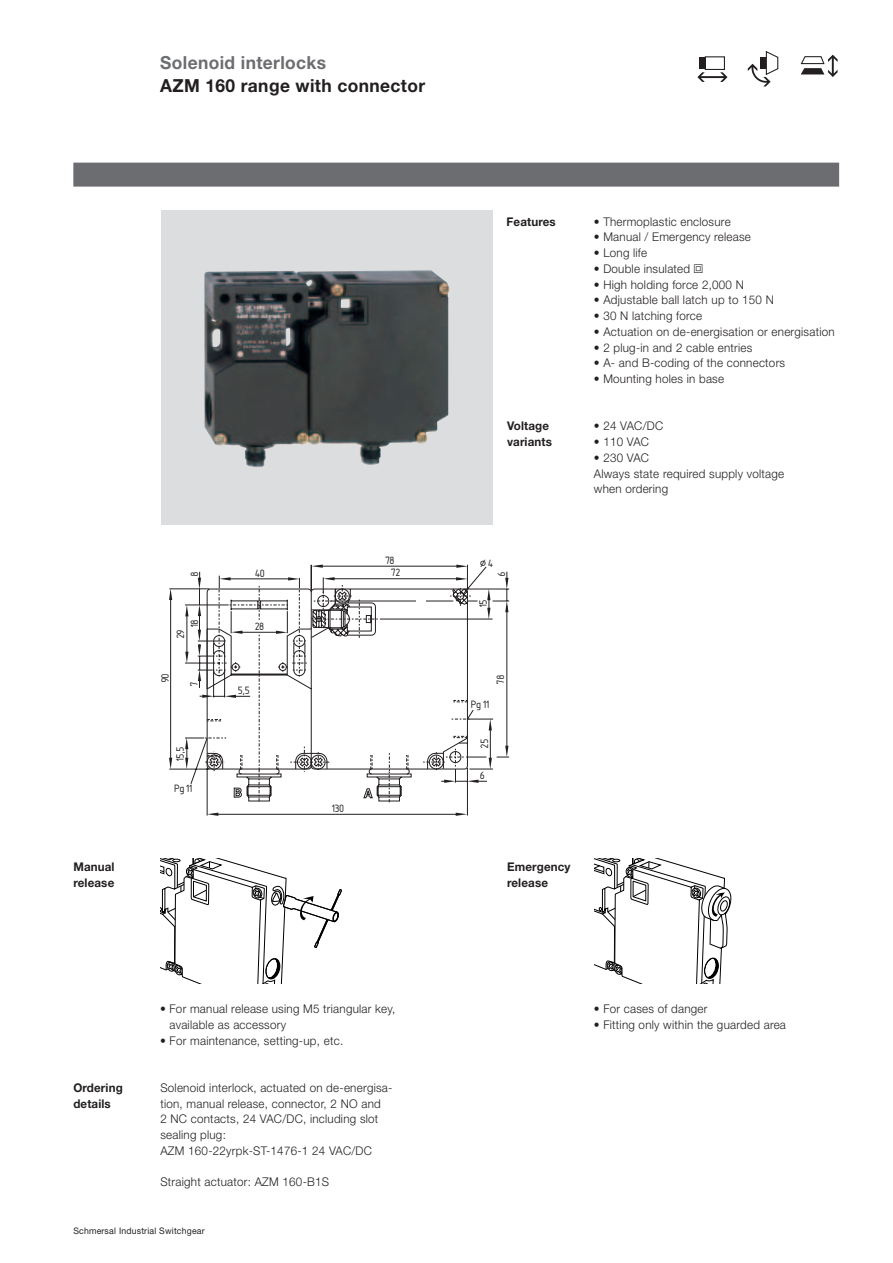
<style>
.page{position:relative;width:893px;height:1263px;background:#fff}
.page>*{position:absolute;margin:0;border:0;box-sizing:border-box;transform-origin:0 0}
.t1{font:700 18px "Helvetica Neue";letter-spacing:.02em;color:#231f20;scale:.96 1}
.t2{font:700 18px "Helvetica Neue";letter-spacing:.02em;color:#6c6d70;scale:.96 1}
.t3{font:16.65px "Isonorm 3098";letter-spacing:-.01em;color:#231f20}
.t4{font:300 12px/15.8px "Helvetica Neue";letter-spacing:.02em;color:#231f20;scale:.96 1}
.t5{font:700 12px/15.8px "Helvetica Neue";letter-spacing:.01em;color:#231f20;scale:.96 1}
.t6{font:9px "Helvetica Neue";letter-spacing:.02em;color:#231f20;scale:.96 1}
.s1{font-family:"Signmaster";font-weight:400}
</style>
<div class="page">
<svg style="left:169px;top:564px;width:340px;height:252px"></svg>
<svg style="left:455px;top:813px;width:12px;height:3px"></svg>
<svg style="left:185px;top:738px;width:3px;height:11px"></svg>
<svg style="left:169px;top:589px;width:3px;height:11px"></svg>
<svg style="left:185px;top:605px;width:3px;height:11px"></svg>
<svg style="left:488px;top:719px;width:4px;height:11px"></svg>
<svg style="left:487px;top:589px;width:3px;height:11px"></svg>
<svg style="left:505px;top:601px;width:3px;height:11px"></svg>
<svg style="left:169px;top:758px;width:3px;height:11px"></svg>
<svg style="left:185px;top:758px;width:3px;height:11px"></svg>
<svg style="left:487px;top:608px;width:3px;height:11px"></svg>
<svg style="left:505px;top:746px;width:3px;height:11px"></svg>
<svg style="left:185px;top:652px;width:3px;height:11px"></svg>
<svg style="left:488px;top:758px;width:4px;height:11px"></svg>
<svg style="left:207px;top:813px;width:11px;height:3px"></svg>
<svg style="left:505px;top:578px;width:3px;height:11px"></svg>
<svg style="left:311px;top:565px;width:12px;height:3px"></svg>
<svg style="left:456px;top:565px;width:12px;height:3px"></svg>
<svg style="left:198px;top:577px;width:280px;height:226px"></svg>
<div style="left:161px;top:210px;width:331px;height:315px;background:#dcdddf"></div>
<img style="left:204px;top:270px;width:245px;height:197px">
<svg style="left:800px;top:55px;width:37px;height:22px"></svg>
<div style="left:698px;top:57px;width:7px;height:12px;background:#231f20"></div>
<div style="left:704px;top:56px;width:21px;height:14px;border:1px solid #231f20"></div>
<svg style="left:697px;top:72px;width:30px;height:10px"></svg>
<svg style="left:747px;top:51px;width:31px;height:35px"></svg>
<svg style="left:160px;top:858px;width:182px;height:126px"></svg>
<svg style="left:594px;top:858px;width:138px;height:126px"></svg>
<div style="left:73px;top:163px;width:766px;height:24px;background:#6c6d70"></div>
<h1 class="t2" style="left:160px;top:56px;width:174px">Solenoid interlocks</h1>
<h1 class="t1" style="left:160px;top:79px;width:277px">AZM 160 range with connector</h1>
<p class="t5" style="left:506px;top:215px;width:53px">Features</p>
<p class="t4" style="left:594px;top:215px;width:144px">• Thermoplastic enclosure</p>
<p class="t4" style="left:594px;top:230px;width:165px">• Manual / Emergency release</p>
<p class="t4" style="left:594px;top:246px;width:57px">• Long life</p>
<p class="t4" style="left:594px;top:262px;width:115px">• Double insulated <span class="s1">X</span></p>
<p class="t4" style="left:594px;top:278px;width:158px">• High holding force 2,000 N</p>
<p class="t4" style="left:594px;top:293px;width:189px">• Adjustable ball latch up to 150 N</p>
<p class="t4" style="left:594px;top:309px;width:114px">• 30 N latching force</p>
<p class="t4" style="left:594px;top:325px;width:252px">• Actuation on de-energisation or energisation</p>
<p class="t4" style="left:594px;top:341px;width:167px">• 2 plug-in and 2 cable entries</p>
<p class="t4" style="left:594px;top:356px;width:201px">• A- and B-coding of the connectors</p>
<p class="t4" style="left:594px;top:372px;width:137px">• Mounting holes in base</p>
<p class="t5" style="left:507px;top:419px;width:48px">Voltage variants</p>
<p class="t4" style="left:594px;top:419px;width:74px">• 24 VAC/DC</p>
<p class="t4" style="left:594px;top:435px;width:59px">• 110 VAC</p>
<p class="t4" style="left:594px;top:451px;width:200px">• 230 VAC<br>Always state required supply voltage when ordering</p>
<h2 class="t3" style="left:386px;top:549px;width:11px">78</h2>
<h2 class="t3" style="left:480px;top:552px;width:15px">¤4</h2>
<h2 class="t3" style="left:183px;top:576px;width:6px;rotate:-90deg">8</h2>
<h2 class="t3" style="left:255px;top:561px;width:11px">40</h2>
<h2 class="t3" style="left:391px;top:561px;width:11px">72</h2>
<h2 class="t3" style="left:489px;top:576px;width:6px;rotate:-90deg">6</h2>
<h2 class="t3" style="left:182px;top:627px;width:9px;rotate:-90deg">18</h2>
<h2 class="t3" style="left:169px;top:638px;width:11px;rotate:-90deg">29</h2>
<h2 class="t3" style="left:153px;top:682px;width:11px;rotate:-90deg">90</h2>
<h2 class="t3" style="left:182px;top:686px;width:6px;rotate:-90deg">7</h2>
<h2 class="t3" style="left:168px;top:761px;width:16px;rotate:-90deg">15,5</h2>
<h2 class="t3" style="left:175px;top:777px;width:19px">Pg 11</h2>
<h2 class="t3" style="left:255px;top:614px;width:11px">28</h2>
<h2 class="t3" style="left:238px;top:678px;width:13px">5,5</h2>
<h2 class="t3" style="left:332px;top:796px;width:14px">130</h2>
<h2 class="t3" style="left:471px;top:607px;width:9px;rotate:-90deg">15</h2>
<h2 class="t3" style="left:471px;top:693px;width:19px">Pg 11</h2>
<h2 class="t3" style="left:489px;top:684px;width:11px;rotate:-90deg">78</h2>
<h2 class="t3" style="left:473px;top:748px;width:11px;rotate:-90deg">25</h2>
<h2 class="t3" style="left:480px;top:763px;width:6px">6</h2>
<p class="t5" style="left:73px;top:860px;width:44px">Manual release</p>
<p class="t5" style="left:507px;top:860px;width:68px">Emergency release</p>
<p class="t4" style="left:169px;top:1002px;width:237px;text-indent:-9px">• For manual release using M5 triangular key, available as accessory</p>
<p class="t4" style="left:160px;top:1034px;width:192px">• For maintenance, setting-up, etc.</p>
<p class="t5" style="left:73px;top:1081px;width:53px">Ordering details</p>
<p class="t4" style="left:160px;top:1081px;width:243px">Solenoid interlock, actuated on de-energisa&shy;tion, manual release, connector, 2 NO and<br>2 NC contacts, 24 VAC/DC, including slot sealing plug:<br>AZM 160-22yrpk-ST-1476-1 24 VAC/DC</p>
<p class="t4" style="left:160px;top:1175px;width:177px">Straight actuator: AZM 160-B1S</p>
<p class="t6" style="left:73px;top:1227px;width:138px">Schmersal Industrial Switchgear</p>
<p class="t4" style="left:594px;top:1002px;width:120px">• For cases of danger</p>
<p class="t4" style="left:594px;top:1018px;width:202px">• Fitting only within the guarded area</p>
</div>
